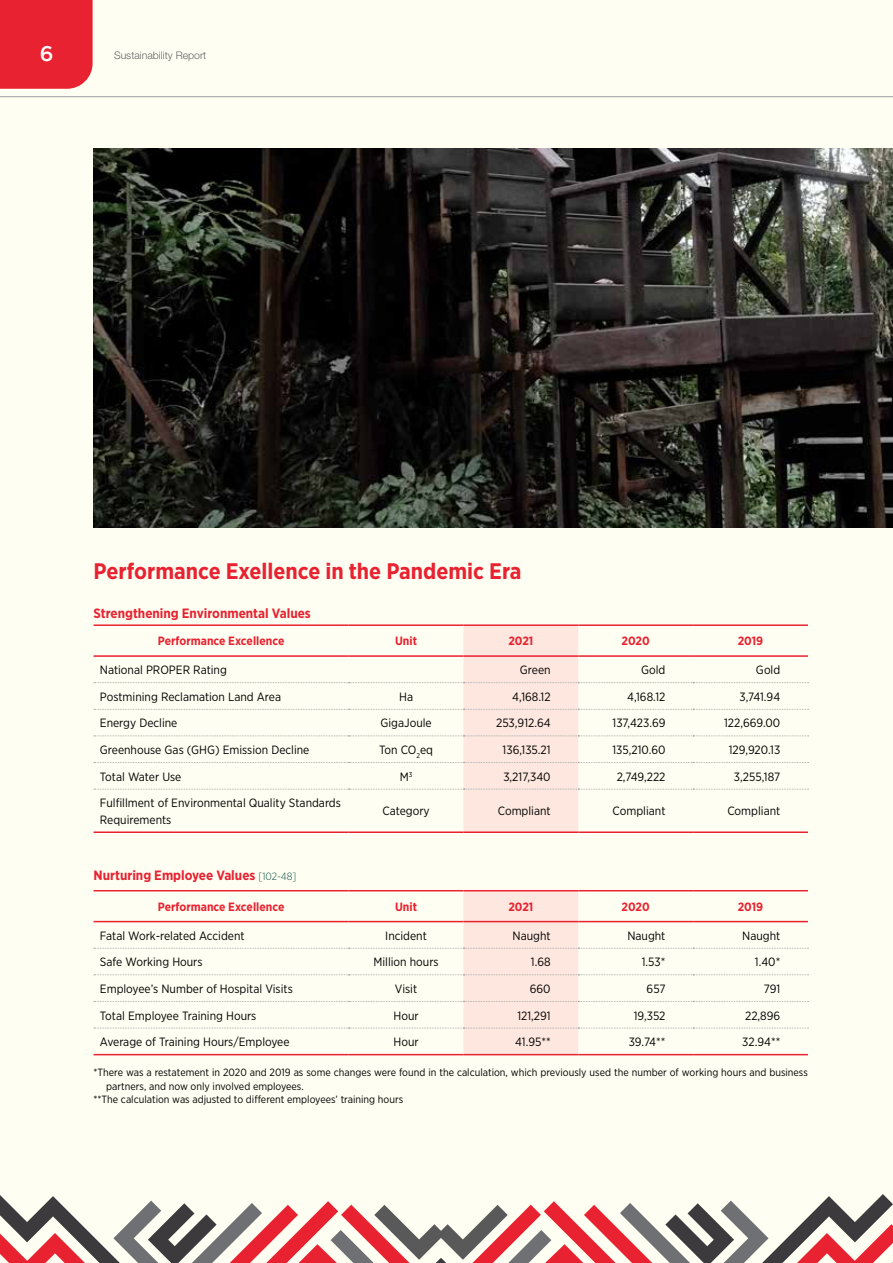
<style>
.page{position:relative;width:893px;height:1263px;background:#fffef2}
.page>*{position:absolute;margin:0;border:0;box-sizing:border-box;transform-origin:0 0}
.t1{font:700 22.5px "Gotham Narrow";color:#e82230}
.t2{font:500 21px "Gotham";color:#fff}
.t3{font:700 13.5px "Gotham Narrow";color:#e82230}
.t4{font:12px/16.5px "Gotham Narrow";color:#000}
.t5{font:700 12px "Gotham Narrow";color:#e82230}
.t6{font:10.5px "Gotham Narrow";color:#000}
.t7{font:300 10.5px "Helvetica Neue LT Std";color:#636466}
.s1{font-weight:300;font-size:10.5px;color:#0a4f42}
</style>
<div class="page">
<svg style="left:94px;top:626px;width:714px;height:205px"></svg>
<hr style="left:94px;top:831px;width:255px;height:2px;background:#e82230">
<hr style="left:349px;top:831px;width:114px;height:2px;background:#e82230">
<hr style="left:463px;top:831px;width:115px;height:2px;background:#e82230">
<hr style="left:578px;top:831px;width:115px;height:2px;background:#e82230">
<hr style="left:693px;top:831px;width:115px;height:2px;background:#e82230">
<hr style="left:94px;top:624px;width:255px;height:2px;background:#e82230">
<hr style="left:349px;top:624px;width:114px;height:2px;background:#e82230">
<hr style="left:463px;top:624px;width:115px;height:2px;background:#e82230">
<hr style="left:578px;top:624px;width:115px;height:2px;background:#e82230">
<hr style="left:693px;top:624px;width:115px;height:2px;background:#e82230">
<hr style="left:94px;top:655px;width:255px;height:2px;background:#e82230">
<hr style="left:349px;top:655px;width:114px;height:2px;background:#e82230">
<hr style="left:463px;top:655px;width:115px;height:2px;background:#e82230">
<hr style="left:578px;top:655px;width:115px;height:2px;background:#e82230">
<hr style="left:693px;top:655px;width:115px;height:2px;background:#e82230">
<svg style="left:94px;top:891px;width:714px;height:163px"></svg>
<hr style="left:94px;top:890px;width:255px;height:1px;background:#e82230">
<hr style="left:349px;top:890px;width:114px;height:1px;background:#e82230">
<hr style="left:463px;top:890px;width:115px;height:1px;background:#e82230">
<hr style="left:578px;top:890px;width:115px;height:1px;background:#e82230">
<hr style="left:693px;top:890px;width:115px;height:1px;background:#e82230">
<hr style="left:94px;top:921px;width:255px;height:1px;background:#e82230">
<hr style="left:349px;top:921px;width:114px;height:1px;background:#e82230">
<hr style="left:463px;top:921px;width:115px;height:1px;background:#e82230">
<hr style="left:578px;top:921px;width:115px;height:1px;background:#e82230">
<hr style="left:693px;top:921px;width:115px;height:1px;background:#e82230">
<hr style="left:94px;top:1054px;width:255px;height:1px;background:#e82230">
<hr style="left:349px;top:1054px;width:114px;height:1px;background:#e82230">
<hr style="left:463px;top:1054px;width:115px;height:1px;background:#e82230">
<hr style="left:578px;top:1054px;width:115px;height:1px;background:#e82230">
<hr style="left:693px;top:1054px;width:115px;height:1px;background:#e82230">
<img style="left:94px;top:149px;width:799px;height:378px">
<div style="left:0;top:0;width:93px;height:89px;background:#e82230"></div>
<hr style="left:0;top:96px;width:893px;height:1px;background:#a7a9ac">
<svg style="left:0;top:1194px;width:893px;height:69px"></svg>
<h2 class="t2" style="left:40px;top:41px;width:15px">6</h2>
<p class="t7" style="left:114px;top:48px;width:94px">Sustainability Report</p>
<h1 class="t1" style="left:94px;top:556px;width:429px">Performance Exellence in the Pandemic Era</h1>
<p class="t3" style="left:94px;top:605px;width:219px">Strengthening Environmental Values</p>
<p class="t5" style="left:158px;top:633px;width:128px">Performance Excellence</p>
<p class="t5" style="left:395px;top:633px;width:23px">Unit</p>
<p class="t5" style="left:508px;top:633px;width:27px">2021</p>
<p class="t5" style="left:622px;top:633px;width:30px">2020</p>
<p class="t5" style="left:738px;top:633px;width:27px">2019</p>
<p class="t4" style="left:100px;top:661px;width:129px">National PROPER Rating</p>
<p class="t4" style="left:520px;top:661px;width:32px">Green</p>
<p class="t4" style="left:641px;top:661px;width:26px">Gold</p>
<p class="t4" style="left:756px;top:661px;width:26px">Gold</p>
<p class="t4" style="left:100px;top:688px;width:183px">Postmining Reclamation Land Area</p>
<p class="t4" style="left:399px;top:688px;width:15px">Ha</p>
<p class="t4" style="left:512px;top:688px;width:40px">4,168.12</p>
<p class="t4" style="left:627px;top:688px;width:40px">4,168.12</p>
<p class="t4" style="left:739px;top:688px;width:42px">3,741.94</p>
<p class="t4" style="left:100px;top:715px;width:79px">Energy Decline</p>
<p class="t4" style="left:380px;top:715px;width:53px">GigaJoule</p>
<p class="t4" style="left:496px;top:715px;width:56px">253,912.64</p>
<p class="t4" style="left:613px;top:715px;width:54px">137,423.69</p>
<p class="t4" style="left:724px;top:715px;width:58px">122,669.00</p>
<p class="t4" style="left:100px;top:741px;width:211px">Greenhouse Gas (GHG) Emission Decline</p>
<p class="t4" style="left:379px;top:741px;width:55px">Ton CO<sub>2</sub>eq</p>
<p class="t4" style="left:503px;top:741px;width:50px">136,135.21</p>
<p class="t4" style="left:612px;top:741px;width:55px">135,210.60</p>
<p class="t4" style="left:729px;top:741px;width:53px">129,920.13</p>
<p class="t4" style="left:100px;top:768px;width:83px">Total Water Use</p>
<p class="t4" style="left:400px;top:768px;width:14px">M<sup>3</sup></p>
<p class="t4" style="left:503px;top:768px;width:49px">3,217,340</p>
<p class="t4" style="left:617px;top:768px;width:50px">2,749,222</p>
<p class="t4" style="left:734px;top:768px;width:48px">3,255,187</p>
<p class="t4" style="left:100px;top:794px;width:243px">Fulfillment of Environmental Quality Standards<br>Requirements</p>
<p class="t4" style="left:382px;top:803px;width:49px">Category</p>
<p class="t4" style="left:498px;top:803px;width:54px">Compliant</p>
<p class="t4" style="left:613px;top:803px;width:54px">Compliant</p>
<p class="t4" style="left:727px;top:803px;width:54px">Compliant</p>
<p class="t3" style="left:94px;top:866px;width:204px">Nurturing Employee Values <span class="s1">[102-48]</span></p>
<p class="t5" style="left:158px;top:899px;width:128px">Performance Excellence</p>
<p class="t5" style="left:395px;top:899px;width:23px">Unit</p>
<p class="t5" style="left:508px;top:899px;width:27px">2021</p>
<p class="t5" style="left:622px;top:899px;width:30px">2020</p>
<p class="t5" style="left:738px;top:899px;width:27px">2019</p>
<p class="t4" style="left:100px;top:927px;width:146px">Fatal Work-related Accident</p>
<p class="t4" style="left:385px;top:927px;width:43px">Incident</p>
<p class="t4" style="left:513px;top:927px;width:40px">Naught</p>
<p class="t4" style="left:627px;top:927px;width:40px">Naught</p>
<p class="t4" style="left:742px;top:927px;width:40px">Naught</p>
<p class="t4" style="left:100px;top:953px;width:104px">Safe Working Hours</p>
<p class="t4" style="left:373px;top:953px;width:67px">Million hours</p>
<p class="t4" style="left:531px;top:953px;width:21px">1.68</p>
<p class="t4" style="left:642px;top:953px;width:25px">1.53*</p>
<p class="t4" style="left:755px;top:953px;width:27px">1.40*</p>
<p class="t4" style="left:100px;top:980px;width:194px">Employee’s Number of Hospital Visits</p>
<p class="t4" style="left:395px;top:980px;width:24px">Visit</p>
<p class="t4" style="left:530px;top:980px;width:22px">660</p>
<p class="t4" style="left:647px;top:980px;width:20px">657</p>
<p class="t4" style="left:764px;top:980px;width:18px">791</p>
<p class="t4" style="left:100px;top:1007px;width:158px">Total Employee Training Hours</p>
<p class="t4" style="left:393px;top:1007px;width:27px">Hour</p>
<p class="t4" style="left:517px;top:1007px;width:35px">121,291</p>
<p class="t4" style="left:634px;top:1007px;width:33px">19,352</p>
<p class="t4" style="left:745px;top:1007px;width:37px">22,896</p>
<p class="t4" style="left:100px;top:1033px;width:191px">Average of Training Hours/Employee</p>
<p class="t4" style="left:393px;top:1033px;width:27px">Hour</p>
<p class="t4" style="left:515px;top:1033px;width:37px">41.95**</p>
<p class="t4" style="left:629px;top:1033px;width:38px">39.74**</p>
<p class="t4" style="left:742px;top:1033px;width:40px">32.94**</p>
<p class="t6" style="left:94px;top:1066px;width:716px">*There was a restatement in 2020 and 2019 as some changes were found in the calculation, which previously used the number of working hours and business</p>
<p class="t6" style="left:106px;top:1080px;width:199px">partners, and now only involved employees.</p>
<p class="t6" style="left:94px;top:1093px;width:311px">**The calculation was adjusted to different employees’ training hours</p>
</div>
